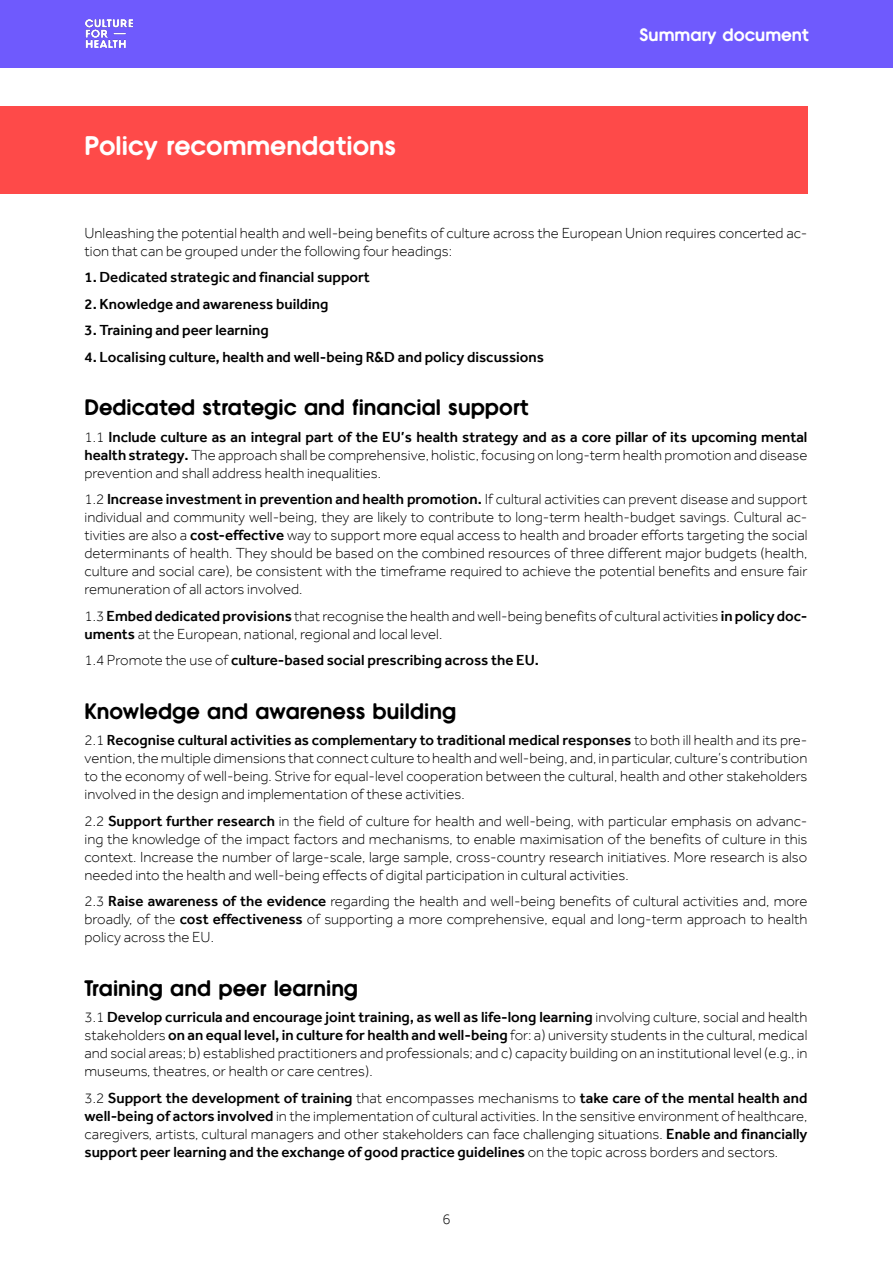
<style>
.page{position:relative;width:893px;height:1263px;background:#fff}
.page>*{position:absolute;margin:0;border:0;box-sizing:border-box;transform-origin:0 0}
.t1{font:700 27px "BN Cringe Sans";color:#fff}
.t2{font:700 22.5px "BN Cringe Sans";color:#000}
.t3{font:700 18px "BN Cringe Sans";color:#fff}
.big_table{font:300 15px/18px "Effra W01";color:#000;text-align:justify}
.big_table-2{font:500 15px "Effra W01";color:#000}
.s1{font-weight:500}
.s2{font-weight:300}
</style>
<div class="page">
<div style="left:0;top:0;width:893px;height:68px;background:#6f5afd"></div>
<img style="left:85px;top:19px;width:48px;height:29px">
<div style="left:0;top:106px;width:807px;height:87px;background:#fe4a49"></div>
<h1 class="t1" style="left:85px;top:131px;width:313px">Policy recommendations</h1>
<p class="t3" style="left:639px;top:25px;width:171px">Summary document</p>
<p class="big_table" style="left:85px;top:224px;width:724px">Unleashing the potential health and well-being benefits of culture across the European Union requires concerted ac&shy;tion that can be grouped under the following four headings:</p>
<p class="big_table-2" style="left:85px;top:269px;width:287px">1. Dedicated strategic and financial support</p>
<p class="big_table-2" style="left:85px;top:295px;width:245px">2. Knowledge and awareness building</p>
<p class="big_table-2" style="left:85px;top:322px;width:186px">3. Training and peer learning</p>
<p class="big_table-2" style="left:85px;top:348px;width:461px">4. Localising culture, health and well-being R&amp;D and policy discussions</p>
<h3 class="t2" style="left:85px;top:395px;width:446px">Dedicated strategic and financial support</h3>
<p class="big_table" style="left:85px;top:428px;width:724px">1.1 <span class="s1">Include culture as an integral part of the EU’s health strategy and as a core pillar of its upcoming mental health strategy.</span> The approach shall be comprehensive, holistic, focusing on long-term health promotion and disease prevention and shall address health inequalities.</p>
<p class="big_table" style="left:85px;top:490px;width:724px">1.2 <span class="s1">Increase investment in prevention and health promotion.</span> If cultural activities can prevent disease and support individual and community well-being, they are likely to contribute to long-term health-budget savings. Cultural ac&shy;tivities are also a <span class="s1">cost-effective</span> way to support more equal access to health and broader efforts targeting the social determinants of health. They should be based on the combined resources of three different major budgets (health, culture and social care), be consistent with the timeframe required to achieve the potential benefits and ensure fair remuneration of all actors involved.</p>
<p class="big_table" style="left:85px;top:607px;width:724px">1.3 <span class="s1">Embed dedicated provisions</span> that recognise the health and well-being benefits of cultural activities <span class="s1">in policy doc&shy;uments</span> at the European, national, regional and local level.</p>
<p class="big_table-2" style="left:85px;top:652px;width:456px"><span class="s2">1.4 Promote the use of</span> culture-based social prescribing across the EU.</p>
<h3 class="t2" style="left:85px;top:699px;width:373px">Knowledge and awareness building</h3>
<p class="big_table" style="left:85px;top:731px;width:724px">2.1 <span class="s1">Recognise cultural activities as complementary to traditional medical responses</span> to both ill health and its pre&shy;vention, the multiple dimensions that connect culture to health and well-being, and, in particular, culture’s contribution to the economy of well-being. Strive for equal-level cooperation between the cultural, health and other stakeholders involved in the design and implementation of these activities.</p>
<p class="big_table" style="left:85px;top:812px;width:724px">2.2 <span class="s1">Support further research</span> in the field of culture for health and well-being, with particular emphasis on advanc&shy;ing the knowledge of the impact factors and mechanisms, to enable maximisation of the benefits of culture in this context. Increase the number of large-scale, large sample, cross-country research initiatives. More research is also needed into the health and well-being effects of digital participation in cultural activities.</p>
<p class="big_table" style="left:85px;top:892px;width:724px">2.3 <span class="s1">Raise awareness of the evidence</span> regarding the health and well-being benefits of cultural activities and, more broadly, of the <span class="s1">cost effectiveness</span> of supporting a more comprehensive, equal and long-term approach to health policy across the EU.</p>
<h3 class="t2" style="left:85px;top:976px;width:275px">Training and peer learning</h3>
<p class="big_table" style="left:85px;top:1008px;width:724px">3.1 <span class="s1">Develop curricula and encourage joint training, as well as life-long learning</span> involving culture, social and health stakeholders <span class="s1">on an equal level, in culture for health and well-being</span> for: a) university students in the cultural, medical and social areas; b) established practitioners and professionals; and c) capacity building on an institutional level (e.g., in museums, theatres, or health or care centres).</p>
<p class="big_table" style="left:85px;top:1089px;width:724px">3.2 <span class="s1">Support the development of training</span> that encompasses mechanisms to <span class="s1">take care of the mental health and well-being of actors involved</span> in the implementation of cultural activities. In the sensitive environment of healthcare, caregivers, artists, cultural managers and other stakeholders can face challenging situations. <span class="s1">Enable and financially support peer learning and the exchange of good practice guidelines</span> on the topic across borders and sectors.</p>
<p class="big_table" style="left:442px;top:1210px;width:10px">6</p>
</div>
